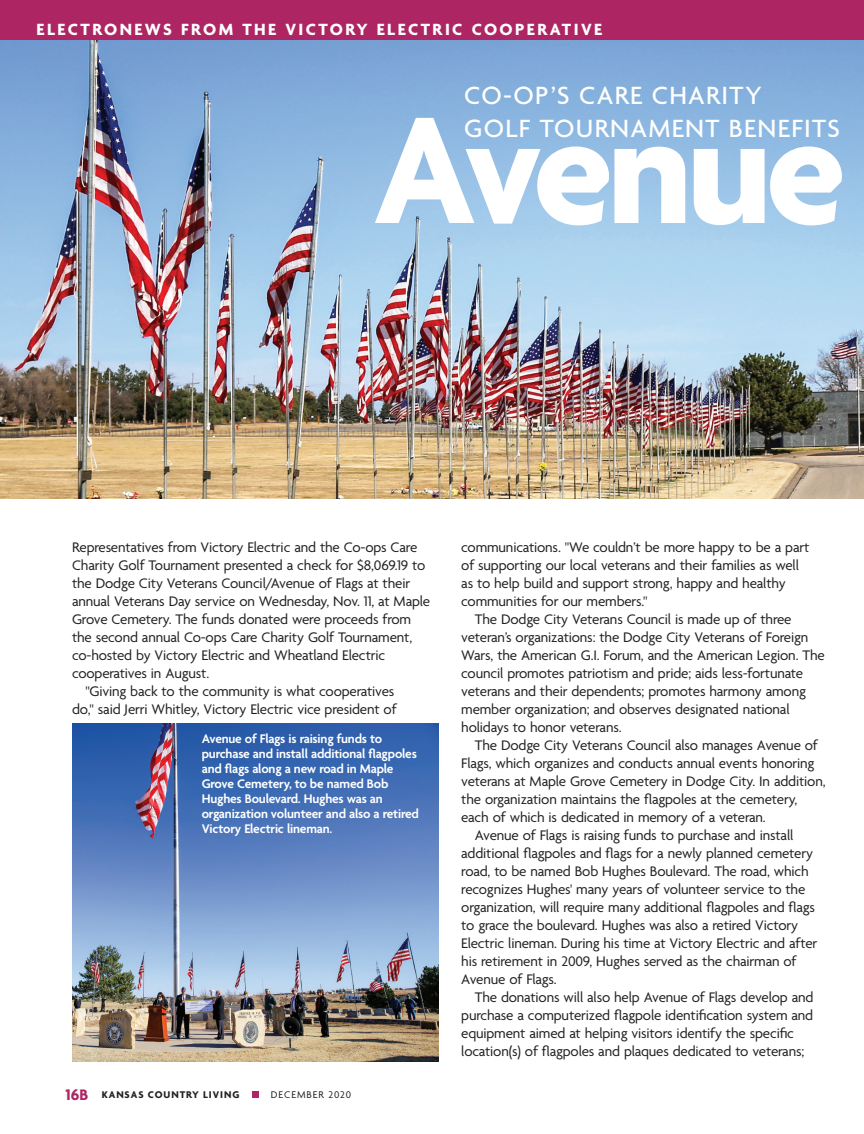
<style>
.page{position:relative;width:864px;height:1134px;background:#fff}
.page>*{position:absolute;margin:0;border:0;box-sizing:border-box;transform-origin:0 0}
.t1{font:700 163.5px "Agenda";letter-spacing:-.035em;color:#fff}
.t2{font:500 27px/32.4px "Agenda";letter-spacing:.05em;color:#fff}
.t3{font:700 17.55px "Agenda";letter-spacing:.14em;color:#fff}
.t4{font:15px/18px "Agenda";letter-spacing:-.01em;color:#231f20}
.t5{font:600 13.5px/15px "Agenda";letter-spacing:-.015em;color:#fff}
.t6{font:700 10.5px "Agenda";letter-spacing:.09em;color:#231f20}
.t7{font:10.5px "Agenda";letter-spacing:.09em;color:#231f20}
.s1{font-size:16.5px;color:#ad2663}
</style>
<div class="page">
<img style="left:0;top:40px;width:864px;height:459px">
<img style="left:72px;top:724px;width:367px;height:338px">
<div style="left:252px;top:1091px;width:7px;height:7px;background:#ad2663"></div>
<div style="left:0;top:0;width:864px;height:40px;background:#ad2663"></div>
<p class="t3" style="left:37px;top:20px;width:567px">ELECTRONEWS FROM THE VICTORY ELECTRIC COOPERATIVE</p>
<h2 class="t2" style="left:464px;top:81px;width:377px">CO-OP’S CARE CHARITY<br>GOLF TOURNAMENT BENEFITS</h2>
<h1 class="t1" style="left:373px;top:83px;width:474px">Avenue</h1>
<p class="t4" style="left:72px;top:539px;width:347px">Representatives from Victory Electric and the Co-ops Care</p>
<p class="t4" style="left:72px;top:557px;width:355px">Charity Golf Tournament presented a check for $8,069.19 to</p>
<p class="t4" style="left:72px;top:575px;width:340px">the Dodge City Veterans Council/Avenue of Flags at their</p>
<p class="t4" style="left:72px;top:593px;width:360px">annual Veterans Day service on Wednesday, Nov. 11, at Maple</p>
<p class="t4" style="left:72px;top:611px;width:341px">Grove Cemetery. The funds donated were proceeds from</p>
<p class="t4" style="left:72px;top:629px;width:342px">the second annual Co-ops Care Charity Golf Tournament,</p>
<p class="t4" style="left:72px;top:647px;width:315px">co-hosted by Victory Electric and Wheatland Electric</p>
<p class="t4" style="left:72px;top:665px;width:139px">cooperatives in August.</p>
<p class="t4" style="left:86px;top:683px;width:310px">"Giving back to the community is what cooperatives</p>
<p class="t4" style="left:72px;top:701px;width:326px">do," said Jerri Whitley, Victory Electric vice president of</p>
<p class="t5" style="left:202px;top:732px;width:219px">Avenue of Flags is raising funds to purchase and install additional flagpoles and flags along a new road in Maple Grove Cemetery, to be named Bob Hughes Boulevard. Hughes was an organization volunteer and also a retired Victory Electric lineman.</p>
<p class="t6" style="left:66px;top:1089px;width:175px"><span class="s1">16B</span> KANSAS COUNTRY LIVING</p>
<p class="t7" style="left:271px;top:1089px;width:82px">DECEMBER 2020</p>
<p class="t4" style="left:461px;top:539px;width:350px">communications. "We couldn’t be more happy to be a part of supporting our local veterans and their families as well as to help build and support strong, happy and healthy communities for our members."</p>
<p class="t4" style="left:461px;top:611px;width:365px;text-indent:14px">The Dodge City Veterans Council is made up of three veteran’s organizations: the Dodge City Veterans of Foreign Wars, the American G.I. Forum, and the American Legion. The council promotes patriotism and pride; aids less-fortunate veterans and their dependents; promotes harmony among member organization; and observes designated national holidays to honor veterans.</p>
<p class="t4" style="left:475px;top:737px;width:345px">The Dodge City Veterans Council also manages Avenue of</p>
<p class="t4" style="left:461px;top:755px;width:355px">Flags, which organizes and conducts annual events honoring</p>
<p class="t4" style="left:461px;top:773px;width:366px">veterans at Maple Grove Cemetery in Dodge City. In addition,</p>
<p class="t4" style="left:461px;top:791px;width:338px">the organization maintains the flagpoles at the cemetery,</p>
<p class="t4" style="left:461px;top:809px;width:306px">each of which is dedicated in memory of a veteran.</p>
<p class="t4" style="left:475px;top:827px;width:320px">Avenue of Flags is raising funds to purchase and install</p>
<p class="t4" style="left:461px;top:845px;width:353px">additional flagpoles and flags for a newly planned cemetery</p>
<p class="t4" style="left:461px;top:863px;width:349px">road, to be named Bob Hughes Boulevard. The road, which</p>
<p class="t4" style="left:461px;top:881px;width:346px">recognizes Hughes' many years of volunteer service to the</p>
<p class="t4" style="left:461px;top:899px;width:355px">organization, will require many additional flagpoles and flags</p>
<p class="t4" style="left:461px;top:917px;width:338px">to grace the boulevard. Hughes was also a retired Victory</p>
<p class="t4" style="left:461px;top:935px;width:358px">Electric lineman. During his time at Victory Electric and after</p>
<p class="t4" style="left:461px;top:953px;width:337px">his retirement in 2009, Hughes served as the chairman of</p>
<p class="t4" style="left:461px;top:971px;width:97px">Avenue of Flags.</p>
<p class="t4" style="left:475px;top:989px;width:340px">The donations will also help Avenue of Flags develop and</p>
<p class="t4" style="left:461px;top:1007px;width:354px">purchase a computerized flagpole identification system and</p>
<p class="t4" style="left:461px;top:1025px;width:334px">equipment aimed at helping visitors identify the specific</p>
<p class="t4" style="left:461px;top:1043px;width:345px">location(s) of flagpoles and plaques dedicated to veterans;</p>
</div>
